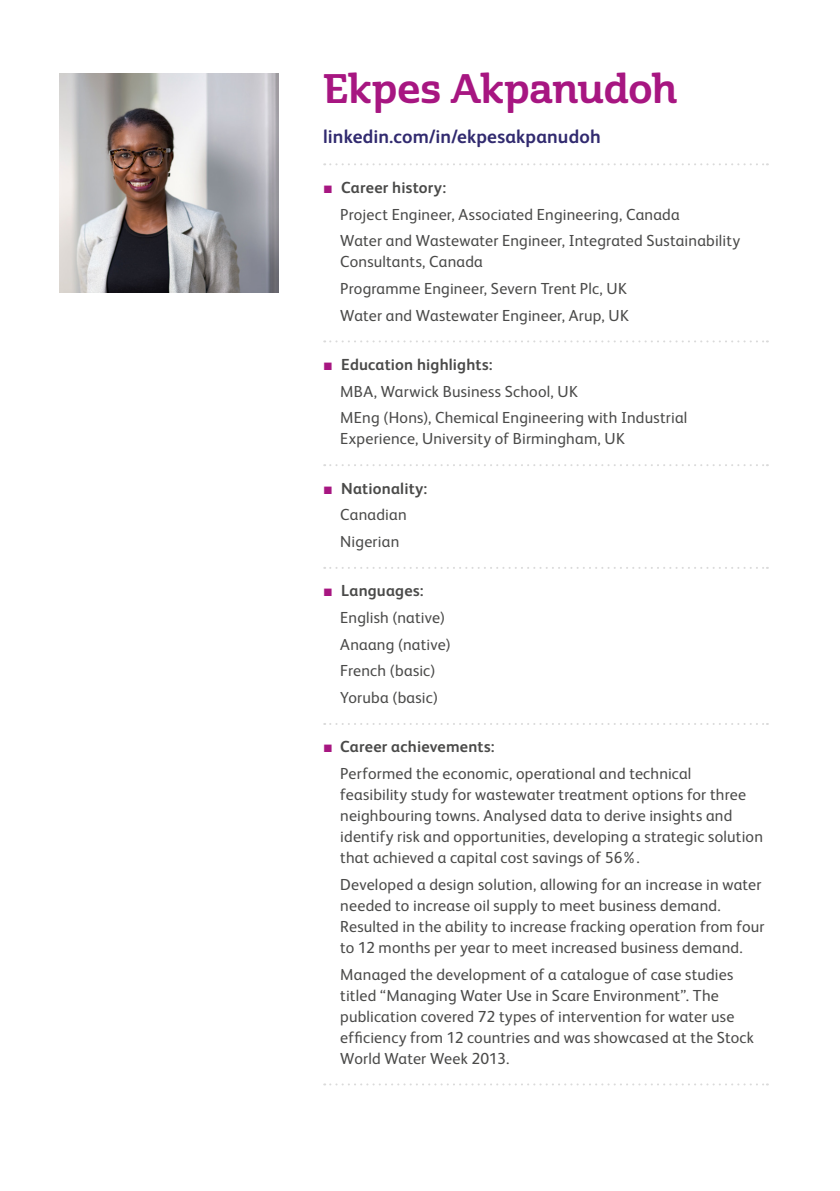
<style>
.page{position:relative;width:840px;height:1191px;background:#fff}
.page>*{position:absolute;margin:0;border:0;box-sizing:border-box;transform-origin:0 0}
.t1{font:40px "Cabrito Semi Nor Bol";letter-spacing:-.005em;color:#a71681}
.t2{font:700 19px "FS Albert";letter-spacing:.01em;color:#312a6f}
.t3{font:16px/26.6px "FS Albert";letter-spacing:.015em;color:#4a4a49}
.s1{font-family:"Arial";color:#a71681}
.s2{font-weight:700}
</style>
<div class="page">
<svg style="left:324px;top:163px;width:443px;height:2px"></svg>
<svg style="left:324px;top:340px;width:443px;height:2px"></svg>
<svg style="left:324px;top:464px;width:443px;height:2px"></svg>
<svg style="left:324px;top:567px;width:443px;height:2px"></svg>
<svg style="left:324px;top:723px;width:443px;height:2px"></svg>
<svg style="left:324px;top:1083px;width:443px;height:2px"></svg>
<img style="left:59px;top:74px;width:219px;height:219px">
<h1 class="t1" style="left:323px;top:63px;width:355px">Ekpes Akpanudoh</h1>
<p class="t2" style="left:323px;top:124px;width:279px">linkedin.com/in/ekpesakpanudoh</p>
<p class="t3" style="left:340px;top:173px;width:401px;text-indent:-17px"><span class="s1">■</span> <span class="s2">Career history:<br></span>Project Engineer, Associated Engineering, Canada<br>Water and Wastewater Engineer, Integrated Sustainability</p>
<p class="t3" style="left:340px;top:248px;width:290px">Consultants, Canada<br>Programme Engineer, Severn Trent Plc, UK<br>Water and Wastewater Engineer, Arup, UK</p>
<p class="t3" style="left:340px;top:350px;width:348px;text-indent:-17px"><span class="s1">■</span> <span class="s2">Education highlights:<br></span>MBA, Warwick Business School, UK<br>MEng (Hons), Chemical Engineering with Industrial</p>
<p class="t3" style="left:340px;top:425px;width:286px">Experience, University of Birmingham, UK</p>
<p class="t3" style="left:340px;top:474px;width:89px;text-indent:-17px"><span class="s1">■</span> <span class="s2">Nationality:<br></span>Canadian<br>Nigerian</p>
<p class="t3" style="left:340px;top:577px;width:112px;text-indent:-17px"><span class="s1">■</span> <span class="s2">Languages:<br></span>English (native)<br>Anaang (native)<br>French (basic)<br>Yoruba (basic)</p>
<p class="t3" style="left:340px;top:733px;width:352px;text-indent:-17px"><span class="s1">■</span> <span class="s2">Career achievements:<br></span>Performed the economic, operational and technical</p>
<p class="t3" style="left:340px;top:783px;width:424px;line-height:21px">feasibility study for wastewater treatment options for three neighbouring towns. Analysed data to derive insights and identify risk and opportunities, developing a strategic solution that achieved a capital cost savings of 56%.</p>
<p class="t3" style="left:340px;top:873px;width:425px;line-height:21px">Developed a design solution, allowing for an increase in water needed to increase oil supply to meet business demand.<br>Resulted in the ability to increase fracking operation from four to 12 months per year to meet increased business demand.</p>
<p class="t3" style="left:340px;top:962px;width:415px;line-height:21px">Managed the development of a catalogue of case studies titled “Managing Water Use in Scare Environment”. The publication covered 72 types of intervention for water use efficiency from 12 countries and was showcased at the Stock World Water Week 2013.</p>
</div>
